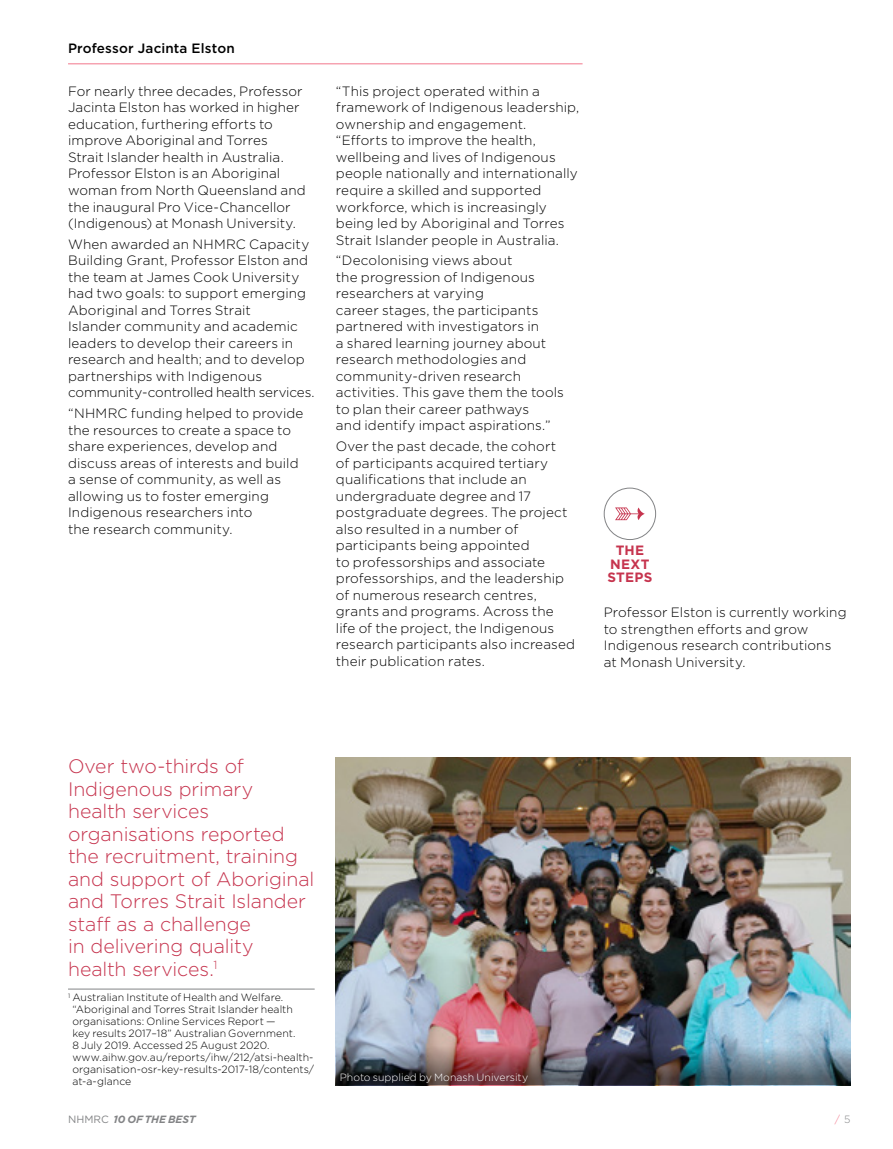
<style>
.page{position:relative;width:893px;height:1149px;background:#fff}
.page>*{position:absolute;margin:0;border:0;box-sizing:border-box;transform-origin:0 0}
.Intro_text{font:300 19.5px/22.5px "Gotham";letter-spacing:-.005em;color:#c6344e}
.body{font:300 13.5px/16.5px "Gotham";letter-spacing:.01em;color:#000}
.Next_Steps{font:300 13.5px/16.5px "Gotham";letter-spacing:.01em;color:#000}
.Name{font:500 13.5px "Gotham";letter-spacing:.01em;color:#000}
.Icon_text_-_white{font:700 13.5px/13.5px "Gotham";letter-spacing:.025em;color:#c6344e;text-align:center}
.Footnote{font:300 10.5px/12px "Gotham";color:#000}
.t1{font:300 10.5px "Gotham";color:#fff}
.t2{font:italic 700 10.5px "Gotham";letter-spacing:-.005em;color:#838486}
.t3{font:300 10.5px "Gotham";color:#f2778b}
.s1{font-weight:400;font-style:normal}
.s2{color:#838486}
</style>
<div class="page">
<hr style="left:68px;top:988px;width:247px;height:1px;background:#838486">
<hr style="left:68px;top:63px;width:515px;height:1px;background:#f2778b">
<img style="left:336px;top:757px;width:514px;height:280px">
<svg style="left:615px;top:507px;width:30px;height:13px"></svg>
<div style="left:604px;top:487px;width:52px;height:52px;border:1px solid #838486;border-radius:50%"></div>
<img style="left:336px;top:1037px;width:514px;height:47px">
<p class="Name" style="left:68px;top:40px;width:168px">Professor Jacinta Elston</p>
<p class="body" style="left:68px;top:82px;width:239px">For nearly three decades, Professor Jacinta Elston has worked in higher education, furthering efforts to improve Aboriginal and Torres Strait Islander health in Australia.<br>Professor Elston is an Aboriginal woman from North Queensland and the inaugural Pro Vice-Chancellor (Indigenous) at Monash University.</p>
<p class="body" style="left:68px;top:235px;width:248px">When awarded an NHMRC Capacity Building Grant, Professor Elston and the team at James Cook University had two goals: to support emerging Aboriginal and Torres Strait<br>Islander community and academic leaders to develop their careers in research and health; and to develop partnerships with Indigenous community-controlled health services.</p>
<p class="body" style="left:68px;top:404px;width:237px">“NHMRC funding helped to provide the resources to create a space to share experiences, develop and discuss areas of interests and build a sense of community, as well as allowing us to foster emerging<br>Indigenous researchers into<br>the research community.</p>
<p class="body" style="left:336px;top:82px;width:245px">“This project operated within a framework of Indigenous leadership, ownership and engagement. “Efforts to improve the health, wellbeing and lives of Indigenous people nationally and internationally require a skilled and supported workforce, which is increasingly being led by Aboriginal and Torres Strait Islander people in Australia.</p>
<p class="body" style="left:336px;top:252px;width:230px">“Decolonising views about<br>the progression of Indigenous researchers at varying<br>career stages, the participants partnered with investigators in<br>a shared learning journey about research methodologies and community‑driven research activities. This gave them the tools to plan their career pathways<br>and identify impact aspirations.”</p>
<p class="body" style="left:336px;top:437px;width:241px">Over the past decade, the cohort<br>of participants acquired tertiary qualifications that include an undergraduate degree and 17 postgraduate degrees. The project also resulted in a number of participants being appointed<br>to professorships and associate professorships, and the leadership of numerous research centres, grants and programs. Across the life of the project, the Indigenous research participants also increased their publication rates.</p>
<p class="Icon_text_-_white" style="left:607px;top:543px;width:46px">THE<br>NEXT<br>STEPS</p>
<p class="Next_Steps" style="left:604px;top:603px;width:244px">Professor Elston is currently working to strengthen efforts and grow<br>Indigenous research contributions at Monash University.</p>
<p class="Intro_text" style="left:68px;top:754px;width:248px">Over two-thirds of<br>Indigenous primary health services organisations reported the recruitment, training and support of Aboriginal and Torres Strait Islander staff as a challenge<br>in delivering quality health services.<sup>1</sup></p>
<p class="Footnote" style="left:72px;top:990px;width:243px;text-indent:-4px"><sup>1</sup> Australian Institute of Health and Welfare. “Aboriginal and Torres Strait Islander health organisations: Online Services Report —<br>key results 2017–18” Australian Government.<br>8 July 2019. Accessed 25 August 2020. www.aihw.gov.au/reports/ihw/212/atsi-health&shy;organisation-osr-key-results-2017-18/contents/ at-a-glance</p>
<p class="t1" style="left:340px;top:1070px;width:190px">Photo supplied by Monash University</p>
<p class="t2" style="left:68px;top:1113px;width:129px"><span class="s1">NHMRC</span> 10 OF THE BEST</p>
<p class="t3" style="left:835px;top:1112px;width:17px">/ <span class="s2">5</span></p>
</div>
